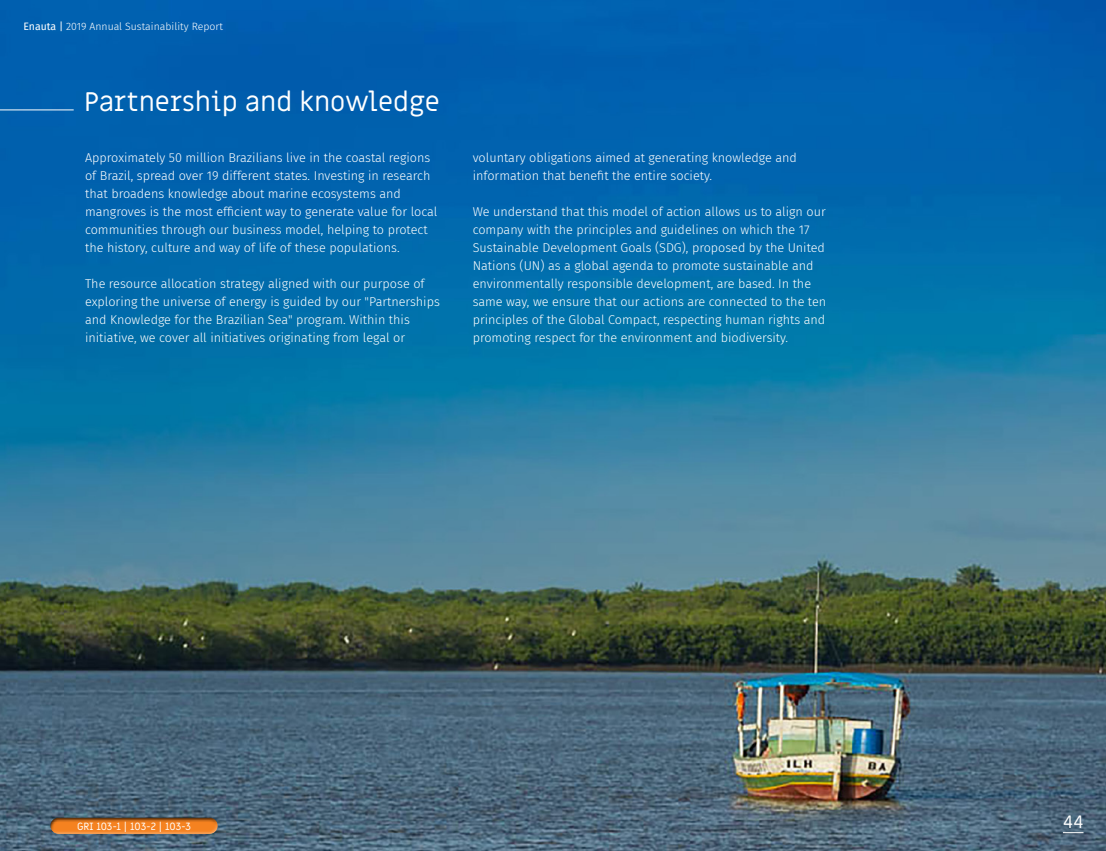
<style>
.page{position:relative;width:1106px;height:851px;background:#fff}
.page>*{position:absolute;margin:0;border:0;box-sizing:border-box;transform-origin:0 0}
.t1{font:27px "Miriam Libre";color:#fff}
.t2{font:18px "Miriam Libre";color:#fff}
.t3{font:300 12.75px/18px "Fira Sans";color:#fff}
.t4{font:300 10.5px "Fira Sans";color:#fff}
.t5{font:10.5px "Miriam Libre";letter-spacing:-.01em;color:#fff}
.s1{font-weight:400}
</style>
<div class="page">
<img style="left:0;top:0;width:1106px;height:850px">
<hr style="left:0;top:109px;width:74px;height:1px;background:#fff">
<div style="left:48px;top:820px;width:175px;height:17px;background:#fff;opacity:.49"></div>
<div style="left:45px;top:812px;width:176px;height:21px;background:#000;opacity:.75"></div>
<svg style="left:1063px;top:832px;width:20px;height:1px"></svg>
<p class="t4" style="left:23px;top:19px;width:201px"><span class="s1">Enauta |</span> 2019 Annual Sustainability Report</p>
<h1 class="t1" style="left:84px;top:85px;width:357px">Partnership and knowledge</h1>
<p class="t3" style="left:85px;top:148px;width:354px">Approximately 50 million Brazilians live in the coastal regions of Brazil, spread over 19 different states. Investing in research that broadens knowledge about marine ecosystems and mangroves is the most efficient way to generate value for local communities through our business model, helping to protect the history, culture and way of life of these populations.</p>
<p class="t3" style="left:85px;top:275px;width:356px">The resource allocation strategy aligned with our purpose of exploring the universe of energy is guided by our "Partnerships and Knowledge for the Brazilian Sea" program. Within this initiative, we cover all initiatives originating from legal or</p>
<p class="t3" style="left:472px;top:149px;width:326px">voluntary obligations aimed at generating knowledge and information that benefit the entire society.</p>
<p class="t3" style="left:472px;top:203px;width:355px">We understand that this model of action allows us to align our company with the principles and guidelines on which the 17<br>Sustainable Development Goals (SDG), proposed by the United Nations (UN) as a global agenda to promote sustainable and environmentally responsible development, are based. In the same way, we ensure that our actions are connected to the ten principles of the Global Compact, respecting human rights and promoting respect for the environment and biodiversity.</p>
<p class="t5" style="left:77px;top:819px;width:116px">GRI 103-1 | 103-2 | 103-3</p>
<h2 class="t2" style="left:1063px;top:810px;width:22px">44</h2>
</div>
